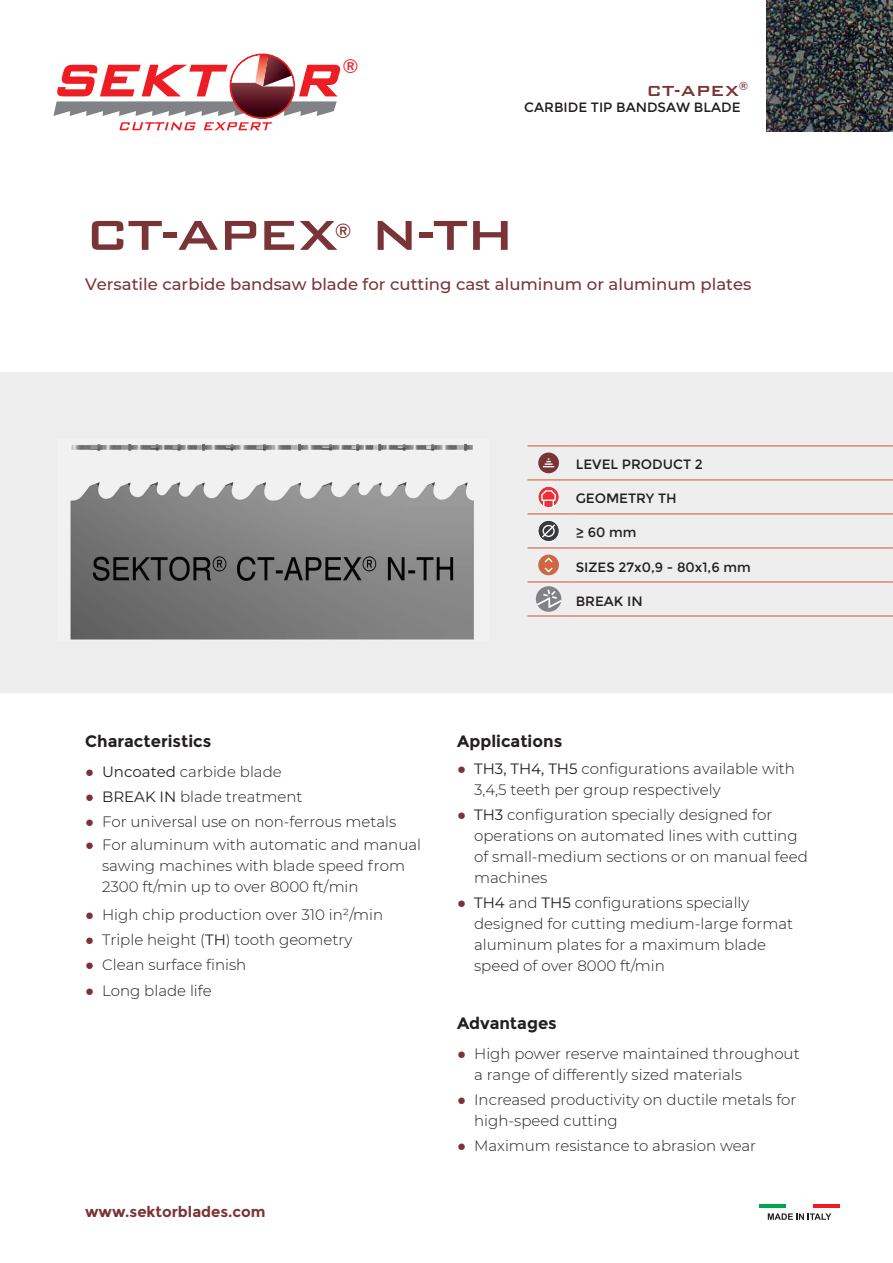
<style>
.page{position:relative;width:893px;height:1263px;background:#fff}
.page>*{position:absolute;margin:0;border:0;box-sizing:border-box;transform-origin:0 0}
.t1{font:500 55.95px "Bank Gothic BT";letter-spacing:-.04em;color:#7a3437}
.t2{font:500 20.1px "Bank Gothic BT";color:#7a3437}
.t3{font:500 19.5px "Bank Gothic BT";color:#7a3437}
.t4{font:500 19.2px "Bank Gothic BT";color:#ee1d23}
.t5{font:500 16.5px "Montserrat";color:#7a3437}
.t6{font:700 16.5px "Montserrat";color:#231f20}
.t7{font:300 15px/21px "Montserrat";color:#231f20}
.t8{font:700 15px "Montserrat";color:#7a3437}
.t9{font:13.5px "Montserrat";color:#231f20}
.s1{font-family:"Arial";font-weight:400;color:#7a3437}
.s2{font-weight:400}
</style>
<div class="page">
<img style="left:767px;top:0;width:126px;height:131px">
<svg style="left:768px;top:1213px;width:63px;height:7px"></svg>
<hr style="left:759px;top:1204px;width:27px;height:3px;background:#00a54f">
<hr style="left:813px;top:1204px;width:27px;height:3px;background:#ee1d23">
<svg style="left:53px;top:53px;width:287px;height:77px"></svg>
<div style="left:1px;top:372px;width:892px;height:320px;background:#eeeeef"></div>
<hr style="left:527px;top:445px;width:43px;height:1px;background:#d06543">
<hr style="left:570px;top:445px;width:323px;height:1px;background:#d06543">
<hr style="left:527px;top:479px;width:43px;height:1px;background:#d06543">
<hr style="left:570px;top:479px;width:323px;height:1px;background:#d06543">
<hr style="left:527px;top:513px;width:43px;height:1px;background:#d06543">
<hr style="left:570px;top:513px;width:323px;height:1px;background:#d06543">
<hr style="left:527px;top:547px;width:43px;height:1px;background:#d06543">
<hr style="left:570px;top:547px;width:323px;height:1px;background:#d06543">
<hr style="left:527px;top:581px;width:43px;height:1px;background:#d06543">
<hr style="left:570px;top:581px;width:323px;height:1px;background:#d06543">
<hr style="left:527px;top:615px;width:43px;height:1px;background:#d06543">
<hr style="left:570px;top:615px;width:323px;height:1px;background:#d06543">
<div style="left:538px;top:453px;width:21px;height:20px;background:#7a3436;border-radius:50%"></div>
<svg style="left:543px;top:458px;width:11px;height:9px"></svg>
<svg style="left:538px;top:486px;width:21px;height:21px"></svg>
<svg style="left:540px;top:489px;width:17px;height:17px"></svg>
<div style="left:538px;top:486px;width:21px;height:22px;border:1px solid #fff;border-radius:50%"></div>
<svg style="left:538px;top:520px;width:21px;height:22px"></svg>
<div style="left:538px;top:520px;width:21px;height:22px;border:1px solid #fff;border-radius:50%"></div>
<svg style="left:541px;top:523px;width:16px;height:16px"></svg>
<div style="left:538px;top:555px;width:21px;height:20px;background:#d06743;border-radius:50%"></div>
<svg style="left:543px;top:556px;width:10px;height:17px"></svg>
<svg style="left:536px;top:586px;width:25px;height:26px"></svg>
<svg style="left:536px;top:588px;width:25px;height:22px"></svg>
<img style="left:70px;top:444px;width:404px;height:196px">
<p class="t4" style="left:342px;top:58px;width:18px">®</p>
<h3 class="t3" style="left:646px;top:80px;width:103px">CT-APEX<sup>®</sup></h3>
<p class="t9" style="left:524px;top:100px;width:218px">CARBIDE TIP BANDSAW BLADE</p>
<h1 class="t1" style="left:85px;top:204px;width:254px">CT-APEX</h1>
<h2 class="t2" style="left:335px;top:222px;width:18px">®</h2>
<h1 class="t1" style="left:370px;top:204px;width:146px">N-TH</h1>
<p class="t5" style="left:85px;top:273px;width:668px">Versatile carbide bandsaw blade for cutting cast aluminum or aluminum plates</p>
<p class="t9" style="left:576px;top:457px;width:129px">LEVEL PRODUCT 2</p>
<p class="t9" style="left:576px;top:491px;width:102px">GEOMETRY TH</p>
<p class="t9" style="left:576px;top:525px;width:62px">≥ 60 mm</p>
<p class="t9" style="left:576px;top:559px;width:177px">SIZES 27x0,9 - 80x1,6 mm</p>
<p class="t9" style="left:576px;top:593px;width:68px">BREAK IN</p>
<p class="t6" style="left:85px;top:732px;width:128px">Characteristics</p>
<p class="t7" style="left:85px;top:760px;width:198px"><span class="s1">●</span> <span class="s2">Uncoated</span> carbide blade</p>
<p class="t7" style="left:85px;top:786px;width:219px"><span class="s1">●</span> <span class="s2">BREAK IN</span> blade treatment</p>
<p class="t7" style="left:85px;top:811px;width:313px"><span class="s1">●</span> For universal use on non-ferrous metals</p>
<p class="t7" style="left:102px;top:833px;width:320px;text-indent:-17px"><span class="s1">●</span> For aluminum with automatic and manual sawing machines with blade speed from<br>2300 ft/min up to over 8000 ft/min</p>
<p class="t7" style="left:85px;top:903px;width:300px"><span class="s1">●</span> High chip production over 310 in²/min</p>
<p class="t7" style="left:85px;top:929px;width:269px"><span class="s1">●</span> Triple height (<span class="s2">TH</span>) tooth geometry</p>
<p class="t7" style="left:85px;top:954px;width:163px"><span class="s1">●</span> Clean surface finish</p>
<p class="t7" style="left:85px;top:979px;width:128px"><span class="s1">●</span> Long blade life</p>
<p class="t8" style="left:85px;top:1203px;width:182px">www.sektorblades.com</p>
<p class="t6" style="left:457px;top:732px;width:107px">Applications</p>
<p class="t7" style="left:474px;top:758px;width:322px;text-indent:-17px"><span class="s1">●</span> <span class="s2">TH3, TH4, TH5</span> configurations available with<br>3,4,5 teeth per group respectively</p>
<p class="t7" style="left:474px;top:804px;width:335px;text-indent:-17px"><span class="s1">●</span> <span class="s2">TH3</span> configuration specially designed for operations on automated lines with cutting of small-medium sections or on manual feed machines</p>
<p class="t7" style="left:474px;top:892px;width:320px;text-indent:-17px"><span class="s1">●</span> <span class="s2">TH4</span> and <span class="s2">TH5</span> configurations specially designed for cutting medium-large format aluminum plates for a maximum blade speed of over 8000 ft/min</p>
<p class="t6" style="left:457px;top:1013px;width:101px">Advantages</p>
<p class="t7" style="left:474px;top:1042px;width:327px;text-indent:-17px"><span class="s1">●</span> High power reserve maintained throughout a range of differently sized materials</p>
<p class="t7" style="left:474px;top:1089px;width:324px;text-indent:-17px"><span class="s1">●</span> Increased productivity on ductile metals for high-speed cutting</p>
<p class="t7" style="left:457px;top:1135px;width:300px"><span class="s1">●</span> Maximum resistance to abrasion wear</p>
</div>
